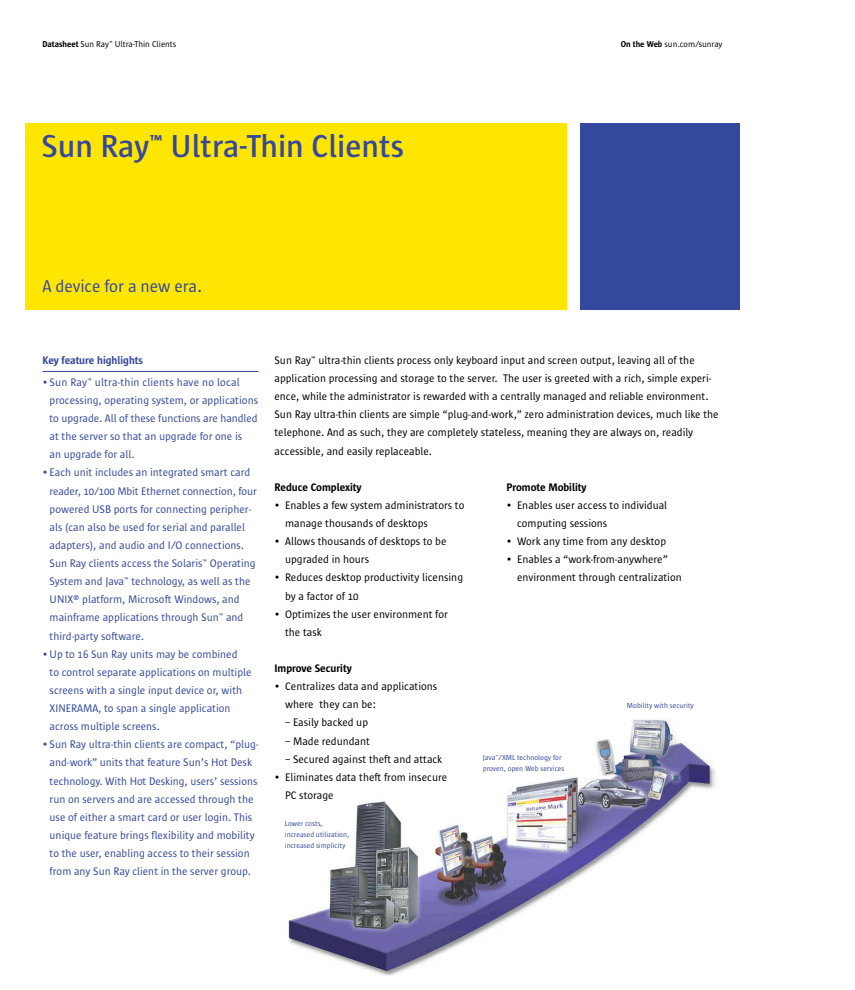
<style>
.page{position:relative;width:855px;height:990px;background:#fff}
.page>*{position:absolute;margin:0;border:0;box-sizing:border-box;transform-origin:0 0}
.t1{font:600 32.5px "Sun Sans";color:#34489e}
.t2{font:17.5px "Sun Sans";letter-spacing:-.005em;color:#34489e}
.t3{font:11.25px/18.1px "Sun Sans";color:#34489e}
.t4{font:11.25px/18.1px "Sun Sans";color:#000}
.t5{font:600 11.25px "Sun Sans";color:#000}
.t6{font:600 11.25px "Sun Sans";color:#34489e}
.t7{font:8.75px "Sun Sans";color:#000}
.t8{font:7.5px/11.2px "Sun Sans";color:#34489e}
.s1{font-weight:600}
</style>
<div class="page">
<img style="left:288px;top:719px;width:427px;height:257px">
<div style="left:25px;top:123px;width:541px;height:187px;background:#ffe602"></div>
<div style="left:581px;top:123px;width:159px;height:187px;background:#34489e"></div>
<hr style="left:43px;top:371px;width:216px;height:1px;background:#34489e">
<p class="t7" style="left:43px;top:41px;width:135px"><span class="s1">Datasheet</span> Sun Ray™ Ultra-Thin Clients</p>
<p class="t7" style="left:621px;top:41px;width:103px"><span class="s1">On the Web</span> sun.com/sunray</p>
<h1 class="t1" style="left:42px;top:134px;width:364px">Sun Ray™ Ultra-Thin Clients</h1>
<h2 class="t2" style="left:43px;top:280px;width:161px">A device for a new era.</h2>
<p class="t6" style="left:43px;top:356px;width:102px">Key feature highlights</p>
<p class="t3" style="left:50px;top:374px;width:210px;text-indent:-7px">• Sun Ray™ ultra-thin clients have no local processing, operating system, or applications to upgrade. All of these functions are handled at the server so that an upgrade for one is<br>an upgrade for all.</p>
<p class="t3" style="left:50px;top:465px;width:209px;text-indent:-7px">• Each unit includes an integrated smart card reader, 10/100 Mbit Ethernet connection, four powered USB ports for connecting peripher&shy;als (can also be used for serial and parallel adapters), and audio and I/O connections.<br>Sun Ray clients access the Solaris™ Operating System and Java™ technology, as well as the UNIX® platform, Microsoft Windows, and mainframe applications through Sun™ and third-party software.</p>
<p class="t3" style="left:50px;top:646px;width:203px;text-indent:-7px">•Up to 16 Sun Ray units may be combined<br>to control separate applications on multiple screens with a single input device or, with XINERAMA, to span a single application across multiple screens.</p>
<p class="t3" style="left:43px;top:737px;width:217px;text-align:center">• Sun Ray ultra-thin clients are compact, “plug&shy;and-work” units that feature Sun’s Hot Desk technology. With Hot Desking, users’ sessions run on servers and are accessed through the use of either a smart card or user login. This unique feature brings flexibility and mobility to the user, enabling access to their session from any Sun Ray client in the server group.</p>
<p class="t4" style="left:274px;top:352px;width:446px">Sun Ray™ ultra-thin clients process only keyboard input and screen output, leaving all of the application processing and storage to the server. The user is greeted with a rich, simple experi&shy;ence, while the administrator is rewarded with a centrally managed and reliable environment.<br>Sun Ray ultra-thin clients are simple “plug-and-work,” zero administration devices, much like the telephone. And as such, they are completely stateless, meaning they are always on, readily accessible, and easily replaceable.</p>
<p class="t5" style="left:274px;top:483px;width:88px">Reduce Complexity</p>
<p class="t4" style="left:285px;top:497px;width:181px;text-indent:-11px">• Enables a few system administrators to manage thousands of desktops</p>
<p class="t4" style="left:285px;top:533px;width:163px;text-indent:-11px">• Allows thousands of desktops to be upgraded in hours</p>
<p class="t4" style="left:285px;top:570px;width:180px;text-indent:-11px">• Reduces desktop productivity licensing by a factor of 10</p>
<p class="t4" style="left:285px;top:606px;width:164px;text-indent:-11px">• Optimizes the user environment for the task</p>
<p class="t5" style="left:274px;top:665px;width:79px">Improve Security</p>
<p class="t4" style="left:285px;top:678px;width:154px;text-indent:-11px">• Centralizes data and applications where they can be:</p>
<p class="t4" style="left:285px;top:715px;width:85px">– Easily backed up</p>
<p class="t4" style="left:285px;top:733px;width:86px">– Made redundant</p>
<p class="t4" style="left:285px;top:751px;width:159px">– Secured against theft and attack</p>
<p class="t4" style="left:285px;top:769px;width:164px;text-indent:-11px">• Eliminates data theft from insecure<br>PC storage</p>
<p class="t8" style="left:285px;top:818px;width:66px">Lower costs, increased utilization, increased simplicity</p>
<p class="t5" style="left:506px;top:483px;width:81px">Promote Mobility</p>
<p class="t4" style="left:517px;top:497px;width:152px;text-indent:-11px">• Enables user access to individual computing sessions</p>
<p class="t4" style="left:506px;top:533px;width:161px">• Work any time from any desktop</p>
<p class="t4" style="left:517px;top:552px;width:166px;text-indent:-11px">• Enables a “work-from-anywhere” environment through centralization</p>
<p class="t8" style="left:483px;top:753px;width:83px">Java™/XML technology for proven, open Web services</p>
<p class="t8" style="left:627px;top:700px;width:68px">Mobility with security</p>
</div>
